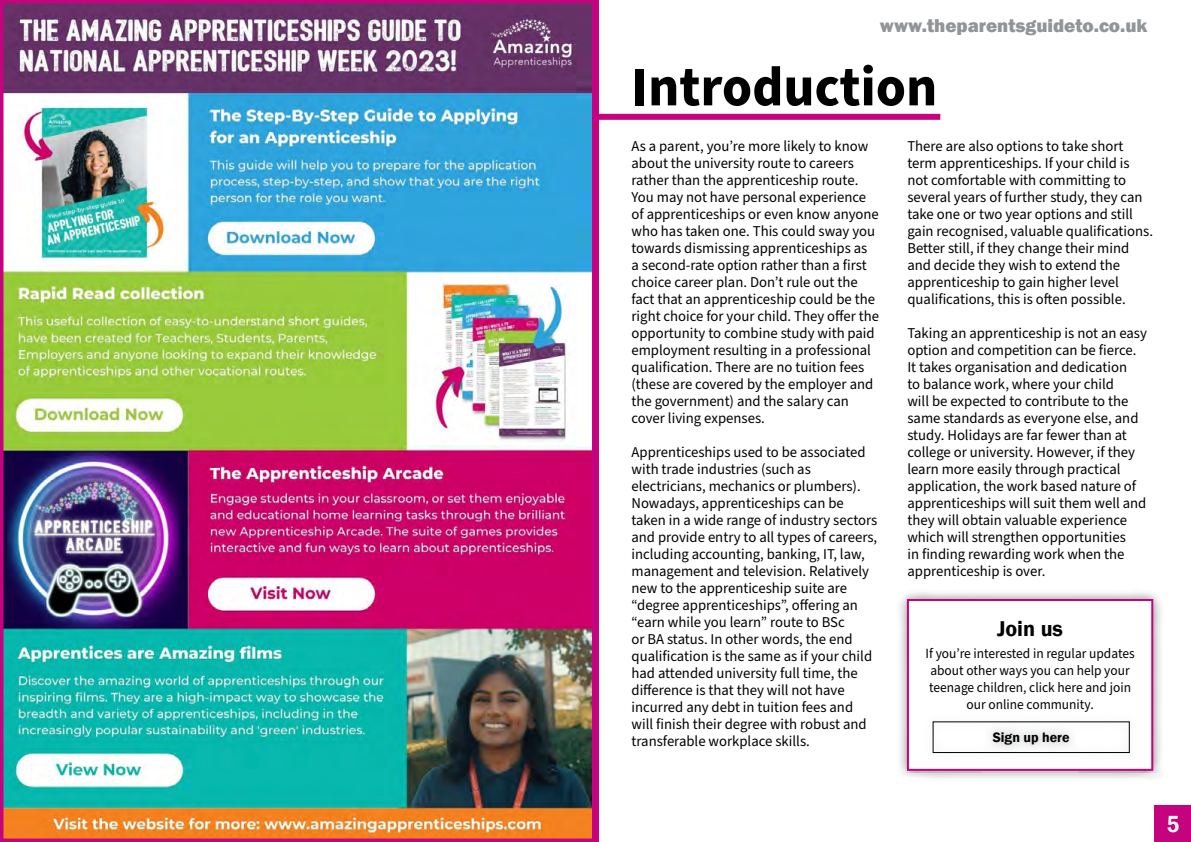
<style>
.page{position:relative;width:1191px;height:842px;background:#fff}
.page>*{position:absolute;margin:0;border:0;box-sizing:border-box;transform-origin:0 0}
.t1{font:700 56px "Source Sans Pro";color:#000}
.t2{font:600 24px "Franklin Gothic";color:#fff;scale:.89 1}
.t3{font:600 22px "Franklin Gothic";color:#000}
.t4{font:800 19px "Franklin Gothic";color:#919598}
._02_main_text{font:15px/17px "Source Sans Pro";color:#000}
.t5{font:14px/16.8px "Source Sans Pro";color:#000;text-align:center;scale:.96 1}
.main_tex{font:600 14px "Franklin Gothic";color:#000}
</style>
<div class="page">
<div style="left:1155px;top:806px;width:36px;height:36px;background:#c6037f"></div>
<img style="left:0;top:0;width:599px;height:842px">
<div style="left:896px;top:588px;width:267px;height:193px;background:#646363;opacity:.75"></div>
<div style="left:908px;top:600px;width:244px;height:170px;background:#fff"></div>
<div style="left:907px;top:599px;width:246px;height:172px;border:2px solid #c6037f"></div>
<div style="left:922px;top:711px;width:218px;height:52px;background:#919598;opacity:.75"></div>
<div style="left:933px;top:722px;width:196px;height:31px;border:1px solid #000"></div>
<div style="left:594px;top:114px;width:346px;height:6px;background:#c6037f"></div>
<p class="t4" style="left:880px;top:13px;width:269px">www.theparentsguideto.co.uk</p>
<p class="t1" style="left:631px;top:49px;width:307px">Introduction</p>
<p class="_02_main_text" style="left:631px;top:138px;width:249px">As a parent, you’re more likely to know about the university route to careers rather than the apprenticeship route.<br>You may not have personal experience of apprenticeships or even know anyone who has taken one. This could sway you towards dismissing apprenticeships as<br>a second-rate option rather than a first choice career plan. Don’t rule out the fact that an apprenticeship could be the right choice for your child. They offer the opportunity to combine study with paid employment resulting in a professional qualification. There are no tuition fees (these are covered by the employer and the government) and the salary can cover living expenses.</p>
<p class="_02_main_text" style="left:631px;top:444px;width:247px">Apprenticeships used to be associated with trade industries (such as electricians, mechanics or plumbers).<br>Nowadays, apprenticeships can be taken in a wide range of industry sectors and provide entry to all types of careers, including accounting, banking, IT, law, management and television. Relatively new to the apprenticeship suite are “degree apprenticeships”, offering an “earn while you learn” route to BSc<br>or BA status. In other words, the end qualification is the same as if your child had attended university full time, the difference is that they will not have incurred any debt in tuition fees and will finish their degree with robust and transferable workplace skills.</p>
<p class="_02_main_text" style="left:907px;top:138px;width:247px">There are also options to take short term apprenticeships. If your child is not comfortable with committing to several years of further study, they can take one or two year options and still gain recognised, valuable qualifications.<br>Better still, if they change their mind and decide they wish to extend the apprenticeship to gain higher level qualifications, this is often possible.</p>
<p class="_02_main_text" style="left:907px;top:325px;width:241px">Taking an apprenticeship is not an easy option and competition can be fierce.<br>It takes organisation and dedication<br>to balance work, where your child<br>will be expected to contribute to the same standards as everyone else, and study. Holidays are far fewer than at college or university. However, if they learn more easily through practical application, the work based nature of apprenticeships will suit them well and they will obtain valuable experience which will strengthen opportunities<br>in finding rewarding work when the apprenticeship is over.</p>
<p class="t3" style="left:997px;top:615px;width:67px">Join us</p>
<p class="t5" style="left:925px;top:646px;width:219px">If you’re interested in regular updates about other ways you can help your teenage children, click here and join our online community.</p>
<p class="main_tex" style="left:992px;top:729px;width:78px">Sign up here</p>
<h2 class="t2" style="left:1166px;top:809px;width:16px">5</h2>
</div>
